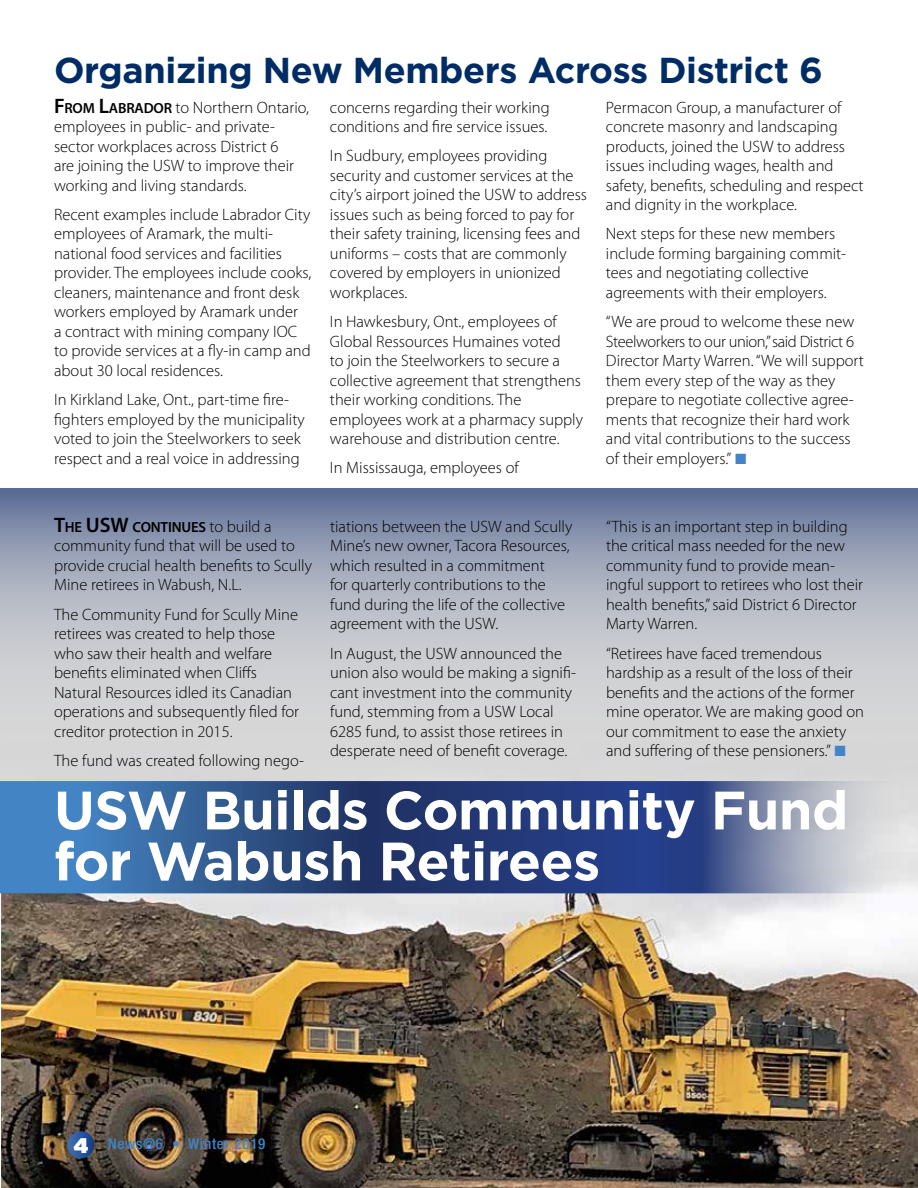
<style>
.page{position:relative;width:918px;height:1188px;background:#fff}
.page>*{position:absolute;margin:0;border:0;box-sizing:border-box;transform-origin:0 0}
.t1{font:700 54px/51px "Gotham";letter-spacing:-.01em;color:#fff}
.t2{font:700 36px "Gotham";letter-spacing:-.01em;color:#002c65}
.t3{font:600 21px "Myriad Pro";color:#000}
.t4{font:300 16.5px/19.5px "Myriad Pro";color:#000}
.t5{font:500 condensed 15px "Helvetica Neue LT Std";letter-spacing:.05em;color:#4184c9}
.t6{font:600 14.7px "Myriad Pro";letter-spacing:-.015em;color:#000}
.s1{font-weight:600;font-size:21px}
.s2{font-weight:600;font-size:14.7px}
.s3{color:#4184c9}
.s4{font-size:14.7px}
.s5{font-weight:300;font-size:16.5px}
.s6{font-family:"Gotham";font-weight:900;font-stretch:normal;font-size:21px;color:#fff}
</style>
<div class="page">
<svg style="left:0;top:488px;width:918px;height:294px;background:#afb5c2"></svg>
<img style="left:1px;top:740px;width:917px;height:448px">
<svg style="left:0;top:782px;width:918px;height:111px;background:#486497"></svg>
<div style="left:68px;top:1131px;width:26px;height:27px;background:linear-gradient(to right,#3e6fb7,#1a3e86);border-radius:50%"></div>
<h2 class="t2" style="left:54px;top:46px;width:770px">Organizing New Members Across District 6</h2>
<p class="t4" style="left:54px;top:97px;width:257px"><span class="s1">F</span> <span class="s2">ROM</span> <span class="s1">L</span><span class="s2">ABRADOR</span> to Northern Ontario, employees in public- and private&shy;sector workplaces across District 6<br>are joining the USW to improve their working and living standards.</p>
<p class="t4" style="left:54px;top:204px;width:259px">Recent examples include Labrador City employees of Aramark, the multi&shy;national food services and facilities provider. The employees include cooks, cleaners, maintenance and front desk workers employed by Aramark under<br>a contract with mining company IOC to provide services at a fly-in camp and about 30 local residences.</p>
<p class="t4" style="left:54px;top:390px;width:252px">In Kirkland Lake, Ont., part-time fire&shy;fighters employed by the municipality voted to join the Steelworkers to seek respect and a real voice in addressing</p>
<p class="t4" style="left:330px;top:97px;width:221px">concerns regarding their working conditions and fire service issues.</p>
<p class="t4" style="left:330px;top:146px;width:259px">In Sudbury, employees providing security and customer services at the city’s airport joined the USW to address issues such as being forced to pay for their safety training, licensing fees and uniforms – costs that are commonly covered by employers in unionized workplaces.</p>
<p class="t4" style="left:330px;top:312px;width:255px">In Hawkesbury, Ont., employees of Global Ressources Humaines voted<br>to join the Steelworkers to secure a collective agreement that strengthens their working conditions. The employees work at a pharmacy supply warehouse and distribution centre.</p>
<p class="t4" style="left:330px;top:458px;width:190px">In Mississauga, employees of</p>
<p class="t4" style="left:606px;top:97px;width:259px">Permacon Group, a manufacturer of concrete masonry and landscaping products, joined the USW to address issues including wages, health and safety, benefits, scheduling and respect and dignity in the workplace.</p>
<p class="t4" style="left:606px;top:224px;width:242px">Next steps for these new members include forming bargaining commit&shy;tees and negotiating collective agreements with their employers.</p>
<p class="t4" style="left:606px;top:312px;width:260px">“We are proud to welcome these new Steelworkers to our union,” said District 6<br>Director Marty Warren. “We will support them every step of the way as they prepare to negotiate collective agree&shy;ments that recognize their hard work and vital contributions to the success of their employers.” <span class="s3">■</span></p>
<p class="t3" style="left:54px;top:511px;width:47px">T<span class="s4">HE</span> USW</p>
<p class="t6" style="left:133px;top:517px;width:141px">CONTINUES <span class="s5">to build a</span></p>
<p class="t4" style="left:54px;top:536px;width:260px">community fund that will be used to provide crucial health benefits to Scully<br>Mine retirees in Wabush, N.L.</p>
<p class="t4" style="left:54px;top:604px;width:247px">The Community Fund for Scully Mine retirees was created to help those who saw their health and welfare benefits eliminated when Cliffs Natural Resources idled its Canadian operations and subsequently filed for creditor protection in 2015.</p>
<p class="t4" style="left:54px;top:750px;width:251px">The fund was created following nego-</p>
<p class="t4" style="left:330px;top:516px;width:244px">tiations between the USW and Scully Mine’s new owner, Tacora Resources, which resulted in a commitment<br>for quarterly contributions to the fund during the life of the collective agreement with the USW.</p>
<p class="t4" style="left:330px;top:643px;width:247px">In August, the USW announced the union also would be making a signifi&shy;cant investment into the community fund, stemming from a USW Local 6285 fund, to assist those retirees in desperate need of benefit coverage.</p>
<p class="t4" style="left:606px;top:516px;width:259px">“This is an important step in building the critical mass needed for the new community fund to provide mean&shy;ingful support to retirees who lost their health benefits,” said District 6 Director Marty Warren.</p>
<p class="t4" style="left:606px;top:643px;width:259px">“Retirees have faced tremendous hardship as a result of the loss of their benefits and the actions of the former mine operator. We are making good on our commitment to ease the anxiety and suffering of these pensioners.” <span class="s3">■</span></p>
<h1 class="t1" style="left:54px;top:784px;width:796px">USW Builds Community Fund for Wabush Retirees</h1>
<p class="t5" style="left:74px;top:1134px;width:193px"><span class="s6">4</span> News@6 • Winter 2019</p>
</div>
